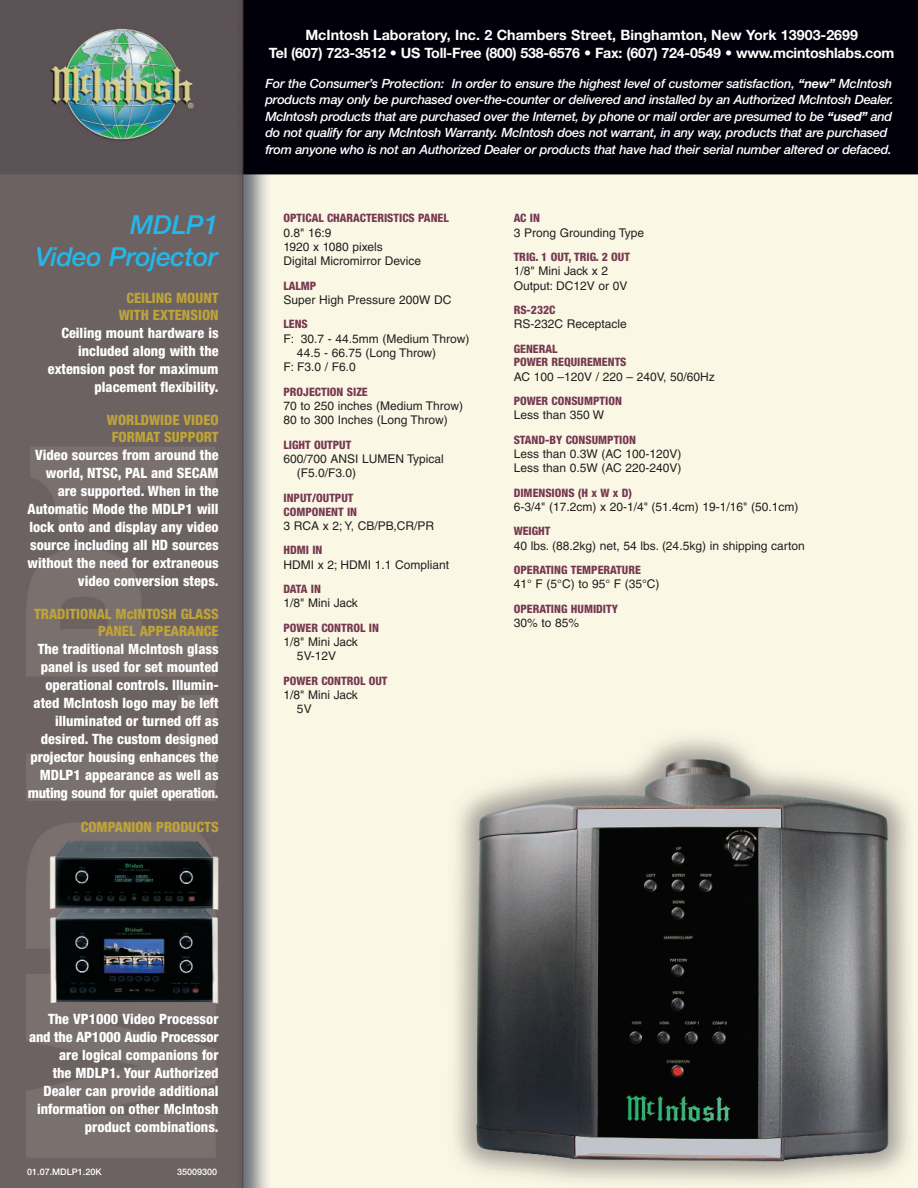
<style>
.page{position:relative;width:918px;height:1188px;background:#fff}
.page>*{position:absolute;margin:0;border:0;box-sizing:border-box;transform-origin:0 0}
.t1{font:italic 500 26.25px/32.2px "Helvetica Neue";letter-spacing:-.015em;color:#23b7eb;text-align:right}
.t2{font:800 condensed 14.25px/18px "Helvetica Neue";color:#fff;text-align:right}
.t3{font:700 14.25px/18px "Helvetica Neue";letter-spacing:-.01em;color:#fff;text-align:center}
.t4{font:800 condensed 14.25px/17.1px "Helvetica Neue";color:#bfa43a;text-align:center}
.t5{font:italic 500 12.75px/16.5px "Helvetica Neue";letter-spacing:-.02em;color:#fff}
.t6{font:12px/14.4px "Helvetica";color:#231f20}
.t7{font:800 condensed 11.7px/14px "Helvetica Neue";color:#763851}
.t8{font:500 9px "Helvetica Neue";color:#fff}
.s1{font-weight:700}
</style>
<div class="page">
<img style="left:0;top:0;width:918px;height:1188px">
<h1 class="t1" style="left:35px;top:211px;width:184px">MDLP1<br>Video Projector</h1>
<p class="t4" style="left:119px;top:290px;width:101px">CEILING MOUNT<br>WITH EXTENSION</p>
<p class="t2" style="left:48px;top:325px;width:172px">Ceiling mount hardware is included along with the extension post for maximum placement flexibility.</p>
<p class="t4" style="left:107px;top:413px;width:113px">WORLDWIDE VIDEO<br>FORMAT SUPPORT</p>
<p class="t2" style="left:28px;top:447px;width:193px">Video sources from around the world, NTSC, PAL and SECAM are supported. When in the<br>Automatic Mode the MDLP1 will lock onto and display any video source including all HD sources without the need for extraneous video conversion steps.</p>
<p class="t4" style="left:34px;top:607px;width:186px;text-align:right">TRADITIONAL McINTOSH GLASS<br>PANEL APPEARANCE</p>
<p class="t2" style="left:28px;top:642px;width:192px">The traditional McIntosh glass panel is used for set mounted operational controls. Illumin&shy;ated McIntosh logo may be left illuminated or turned off as desired. The custom designed projector housing enhances the<br>MDLP1 appearance as well as muting sound for quiet operation.</p>
<p class="t4" style="left:81px;top:819px;width:139px">COMPANION PRODUCTS</p>
<p class="t3" style="left:269px;top:27px;width:627px">McIntosh Laboratory, Inc. 2 Chambers Street, Binghamton, New York 13903-2699<br>Tel (607) 723-3512 • US Toll-Free (800) 538-6576 • Fax: (607) 724-0549 • www.mcintoshlabs.com</p>
<p class="t5" style="left:265px;top:76px;width:630px">For the Consumer’s Protection: In order to ensure the highest level of customer satisfaction, <span class="s1">“new”</span> McIntosh products may only be purchased over-the-counter or delivered and installed by an Authorized McIntosh Dealer.<br>McIntosh products that are purchased over the Internet, by phone or mail order are presumed to be <span class="s1">“used”</span> and do not qualify for any McIntosh Warranty. McIntosh does not warrant, in any way, products that are purchased from anyone who is not an Authorized Dealer or products that have had their serial number altered or defaced.</p>
<p class="t7" style="left:283px;top:212px;width:167px">OPTICAL CHARACTERISTICS PANEL</p>
<p class="t6" style="left:283px;top:226px;width:139px">0.8" 16:9<br>1920 x 1080 pixels<br>Digital Micromirror Device</p>
<p class="t7" style="left:283px;top:280px;width:34px">LALMP</p>
<p class="t6" style="left:283px;top:294px;width:170px">Super High Pressure 200W DC</p>
<p class="t7" style="left:283px;top:318px;width:26px">LENS</p>
<p class="t6" style="left:283px;top:332px;width:187px">F: 30.7 - 44.5mm (Medium Throw)</p>
<p class="t6" style="left:297px;top:347px;width:141px">44.5 - 66.75 (Long Throw)</p>
<p class="t6" style="left:283px;top:361px;width:74px">F: F3.0 / F6.0</p>
<p class="t7" style="left:283px;top:386px;width:86px">PROJECTION SIZE</p>
<p class="t6" style="left:283px;top:400px;width:181px">70 to 250 inches (Medium Throw)<br>80 to 300 Inches (Long Throw)</p>
<p class="t7" style="left:283px;top:439px;width:69px">LIGHT OUTPUT</p>
<p class="t6" style="left:297px;top:453px;width:148px;text-indent:-14px">600/700 ANSI LUMEN Typical (F5.0/F3.0)</p>
<p class="t7" style="left:283px;top:492px;width:75px">INPUT/OUTPUT<br>COMPONENT IN</p>
<p class="t6" style="left:283px;top:520px;width:152px">3 RCA x 2; Y, CB/PB,CR/PR</p>
<p class="t7" style="left:283px;top:544px;width:41px">HDMI IN</p>
<p class="t6" style="left:283px;top:558px;width:167px">HDMI x 2; HDMI 1.1 Compliant</p>
<p class="t7" style="left:283px;top:583px;width:39px">DATA IN</p>
<p class="t6" style="left:283px;top:597px;width:76px">1/8" Mini Jack</p>
<p class="t7" style="left:283px;top:621px;width:97px">POWER CONTROL IN</p>
<p class="t6" style="left:297px;top:636px;width:62px;text-indent:-14px">1/8" Mini Jack<br>5V-12V</p>
<p class="t7" style="left:283px;top:674px;width:105px">POWER CONTROL OUT</p>
<p class="t6" style="left:297px;top:689px;width:62px;text-indent:-14px">1/8" Mini Jack<br>5V</p>
<p class="t7" style="left:514px;top:212px;width:28px">AC IN</p>
<p class="t6" style="left:514px;top:226px;width:132px">3 Prong Grounding Type</p>
<p class="t7" style="left:514px;top:251px;width:118px">TRIG. 1 OUT, TRIG. 2 OUT</p>
<p class="t6" style="left:514px;top:265px;width:115px">1/8" Mini Jack x 2<br>Output: DC12V or 0V</p>
<p class="t7" style="left:514px;top:304px;width:43px">RS-232C</p>
<p class="t6" style="left:514px;top:318px;width:115px">RS-232C Receptacle</p>
<p class="t7" style="left:514px;top:342px;width:114px">GENERAL<br>POWER REQUIREMENTS</p>
<p class="t6" style="left:514px;top:370px;width:203px">AC 100 –120V / 220 – 240V, 50/60Hz</p>
<p class="t7" style="left:514px;top:395px;width:110px">POWER CONSUMPTION</p>
<p class="t6" style="left:514px;top:409px;width:92px">Less than 350 W</p>
<p class="t7" style="left:514px;top:434px;width:124px">STAND-BY CONSUMPTION</p>
<p class="t6" style="left:514px;top:448px;width:169px">Less than 0.3W (AC 100-120V)<br>Less than 0.5W (AC 220-240V)</p>
<p class="t7" style="left:514px;top:487px;width:120px">DIMENSIONS (H x W x D)</p>
<p class="t6" style="left:514px;top:501px;width:286px">6-3/4" (17.2cm) x 20-1/4" (51.4cm) 19-1/16" (50.1cm)</p>
<p class="t7" style="left:514px;top:525px;width:38px">WEIGHT</p>
<p class="t6" style="left:514px;top:539px;width:293px">40 lbs. (88.2kg) net, 54 lbs. (24.5kg) in shipping carton</p>
<p class="t7" style="left:514px;top:564px;width:129px">OPERATING TEMPERATURE</p>
<p class="t6" style="left:514px;top:578px;width:147px">41° F (5°C) to 95° F (35°C)</p>
<p class="t7" style="left:514px;top:602px;width:106px">OPERATING HUMIDITY</p>
<p class="t6" style="left:514px;top:617px;width:67px">30% to 85%</p>
<p class="t2" style="left:29px;top:1011px;width:191px">The VP1000 Video Processor and the AP1000 Audio Processor are logical companions for<br>the MDLP1. Your Authorized<br>Dealer can provide additional information on other McIntosh product combinations.</p>
<p class="t8" style="left:27px;top:1168px;width:76px">01.07.MDLP1.20K</p>
<p class="t8" style="left:177px;top:1168px;width:42px">35009300</p>
</div>
